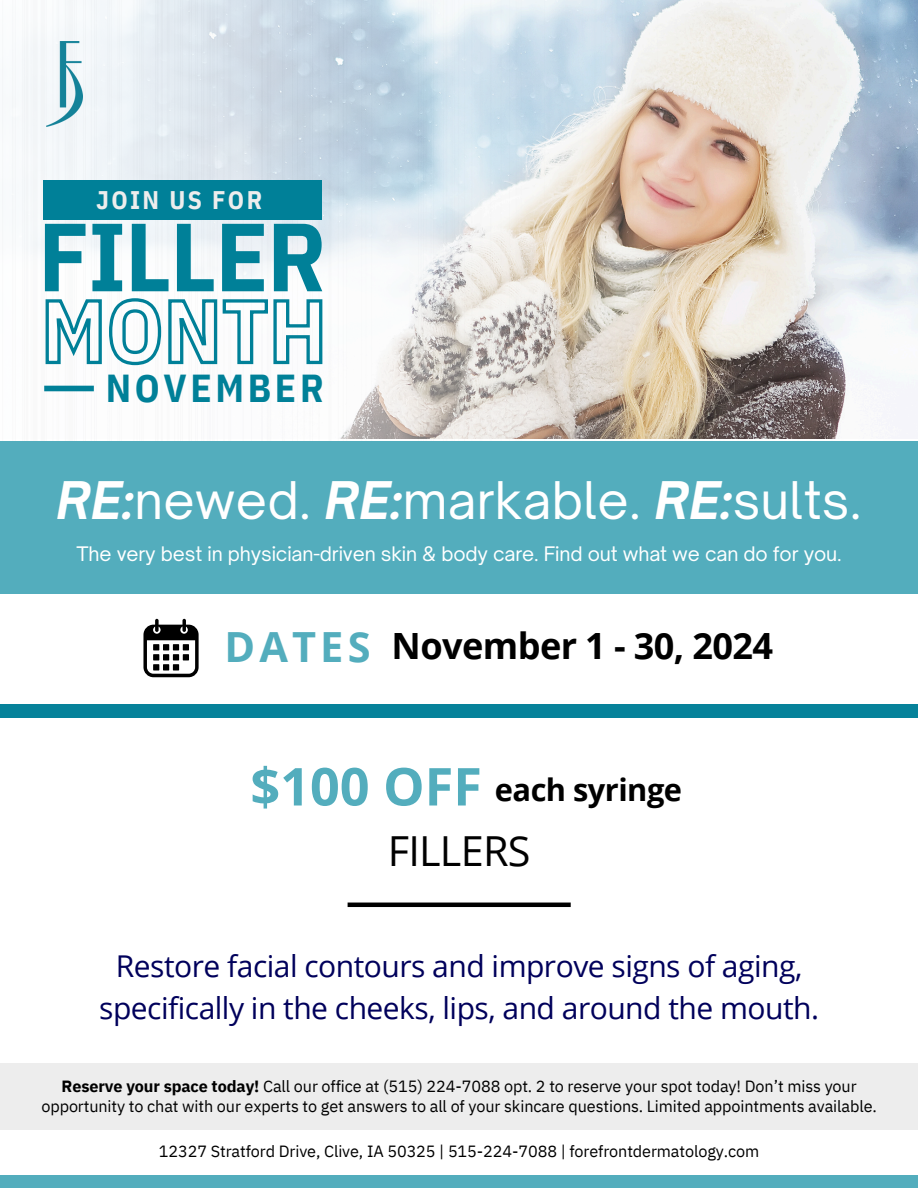
<style>
.page{position:relative;width:918px;height:1188px;background:#fff}
.page>*{position:absolute;margin:0;border:0;box-sizing:border-box;transform-origin:0 0}
.t1{font:700 96.6px "IBM Plex Sans Cond";letter-spacing:-.015em;color:#008098}
.t2{font:700 52.35px "Open Sans";color:#53adbd}
.t3{font:49.65px "Open Sauce One";letter-spacing:.005em;color:#fff}
.t4{font:700 41.55px "Open Sans";letter-spacing:.1em;color:#53adbd}
.t5{font:41.4px "Open Sans";letter-spacing:-.015em;color:#000}
.t6{font:700 38.85px "IBM Plex Sans Cond";letter-spacing:.095em;color:#008098}
.t7{font:700 36.15px "Open Sans";letter-spacing:-.015em;color:#000}
.t8{font:700 30.75px "Open Sans";letter-spacing:-.015em;color:#000}
.t9{font:30px/41.8px "Open Sans";letter-spacing:-.015em;color:#00005b;text-align:center}
.t10{font:700 25.5px "IBM Plex Sans Cond";letter-spacing:.095em;color:#ededed}
.t11{font:19.2px "Open Sauce One";letter-spacing:-.005em;color:#fff}
.t12{font:16.2px/20.2px "IBM Plex Sans";letter-spacing:-.005em;color:#000;text-align:center}
.s1{font-weight:700;font-style:italic}
.s2{font-weight:700}
</style>
<div class="page">
<div style="left:0;top:704px;width:918px;height:13px;background:#008098"></div>
<hr style="left:348px;top:903px;width:223px;height:4px;background:#000">
<div style="left:0;top:1063px;width:918px;height:66px;background:#ededed"></div>
<div style="left:0;top:1176px;width:918px;height:12px;background:#53adbd"></div>
<img style="left:0;top:0;width:918px;height:442px">
<div style="left:44px;top:180px;width:278px;height:39px;background:#008098"></div>
<svg style="left:44px;top:296px;width:280px;height:71px"></svg>
<div style="left:44px;top:386px;width:50px;height:5px;background:#008098"></div>
<div style="left:0;top:442px;width:918px;height:152px;background:#53adbd"></div>
<img style="left:46px;top:42px;width:36px;height:84px">
<svg style="left:143px;top:619px;width:56px;height:58px"></svg>
<h1 class="t10" style="left:96px;top:183px;width:168px">JOIN US FOR</h1>
<p class="t1" style="left:38px;top:192px;width:289px">FILLER</p>
<h1 class="t6" style="left:106px;top:362px;width:219px">NOVEMBER</h1>
<h3 class="t3" style="left:57px;top:470px;width:807px"><span class="s1">RE:</span>newed. <span class="s1">RE:</span>markable. <span class="s1">RE:</span>sults.</h3>
<p class="t11" style="left:77px;top:542px;width:767px">The very best in physician-driven skin &amp; body care. Find out what we can do for you.</p>
<p class="t4" style="left:224px;top:618px;width:148px">DATES</p>
<h2 class="t7" style="left:392px;top:620px;width:383px">November 1 - 30, 2024</h2>
<h5 class="t2" style="left:250px;top:750px;width:233px">$100 OFF</h5>
<p class="t8" style="left:495px;top:768px;width:189px">each syringe</p>
<p class="t5" style="left:388px;top:821px;width:144px">FILLERS</p>
<p class="t9" style="left:99px;top:945px;width:721px">Restore facial contours and improve signs of aging, specifically in the cheeks, lips, and around the mouth.</p>
<h4 class="t12" style="left:41px;top:1075px;width:837px"><span class="s2">Reserve your space today!</span> Call our office at (515) 224-7088 opt. 2 to reserve your spot today! Don’t miss your opportunity to chat with our experts to get answers to all of your skincare questions. Limited appointments available.</h4>
<h6 class="t12" style="left:159px;top:1141px;width:602px">12327 Stratford Drive, Clive, IA 50325 | 515-224-7088 | forefrontdermatology.com</h6>
</div>
